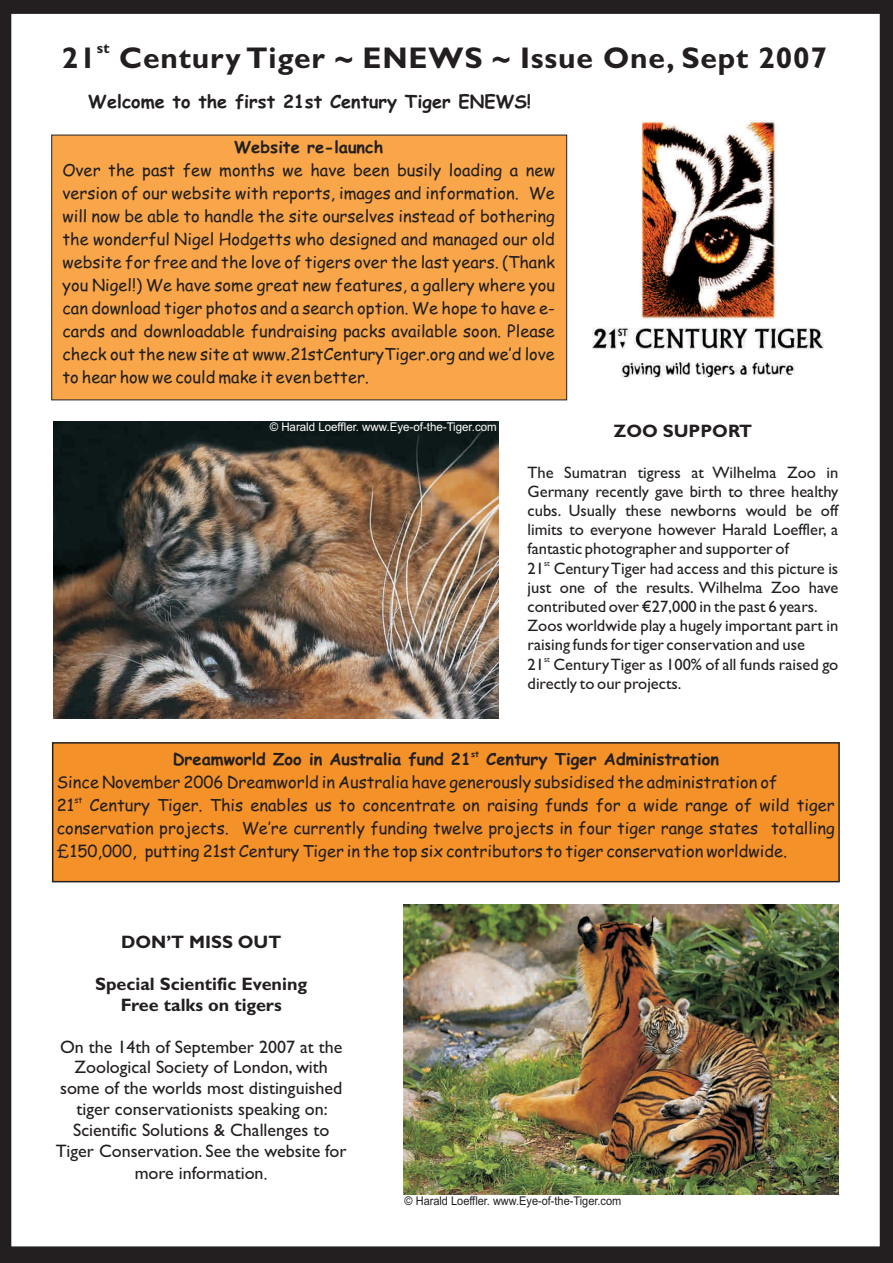
<style>
.page{position:relative;width:893px;height:1263px;background:#fff}
.page>*{position:absolute;margin:0;border:0;box-sizing:border-box;transform-origin:0 0}
.t1{font:700 30px "Gill Sans";letter-spacing:.03em;color:#231f20}
.t2{font:18px/21.1px "Gill Sans";color:#231f20;text-align:center}
.t3{font:700 18px/20.9px "Gill Sans";color:#231f20;text-align:center}
.t4{font:700 18px "Comic Sans MS";color:#231f20}
.t5{font:16.5px/23px "Comic Sans MS";color:#231f20;text-align:justify}
.t6{font:16.5px/19.2px "Gill Sans";color:#231f20}
.t7{font:700 16.5px "Comic Sans MS";color:#231f20}
.t8{font:700 15px "Gill Sans";color:#231f20}
.t9{font:12px "Arial";color:#231f20;scale:.91 1}
.t10{font:12px "Arial";color:#fff;scale:.96 1}
.t11{font:8.25px "Gill Sans";color:#231f20}
.t12{font:700 8.25px "Comic Sans MS";color:#231f20}
.t13{font:8.25px "Comic Sans MS";color:#231f20}
.s1{font-family:"Comic Sans MS";font-size:16.5px}
</style>
<div class="page">
<img style="left:0;top:0;width:893px;height:1263px">
<p class="t8" style="left:97px;top:43px;width:14px">st</p>
<h1 class="t1" style="left:62px;top:48px;width:767px">21 Century Tiger ~ ENEWS ~ Issue One, Sept 2007</h1>
<p class="t4" style="left:88px;top:94px;width:444px">Welcome to the first 21st Century Tiger ENEWS!</p>
<p class="t7" style="left:234px;top:140px;width:151px">Website re-launch</p>
<p class="t5" style="left:62px;top:161px;width:494px">Over the past few months we have been busily loading a new version of our website with reports, images and information. We will now be able to handle the site ourselves instead of bothering the wonderful Nigel Hodgetts who designed and managed our old website for free and the love of tigers over the last years. (Thank you Nigel!) We have some great new features, a gallery where you can download tiger photos and a search option. We hope to have e&shy;cards and downloadable fundraising packs available soon. Please check out the new site at www.21stCenturyTiger.org and we’d love to hear how we could make it even better.</p>
<p class="t10" style="left:270px;top:422px;width:238px">© Harald Loeffler. www.Eye-of-the-Tiger.com</p>
<p class="t3" style="left:614px;top:423px;width:140px">ZOO SUPPORT</p>
<p class="t6" style="left:528px;top:464px;width:312px;text-align:justify">The Sumatran tigress at Wilhelma Zoo in Germany recently gave birth to three healthy cubs. Usually these newborns would be off limits to everyone however Harald Loeffler, a fantastic photographer and supporter of</p>
<p class="t11" style="left:544px;top:560px;width:7px">st</p>
<p class="t6" style="left:528px;top:560px;width:312px">21 Century Tiger had access and this picture is just one of the results. Wilhelma Zoo have contributed over €27,000 in the past 6 years.<br>Zoos worldwide play a hugely important part in raising funds for tiger conservation and use</p>
<p class="t11" style="left:544px;top:656px;width:7px">st</p>
<p class="t6" style="left:528px;top:657px;width:312px">21 Century Tiger as 100% of all funds raised go directly to our projects.</p>
<p class="t12" style="left:471px;top:750px;width:9px">st</p>
<p class="t7" style="left:173px;top:752px;width:548px">Dreamworld Zoo in Australia fund 21 Century Tiger Administration</p>
<p class="t5" style="left:57px;top:772px;width:722px">Since November 2006 Dreamworld in Australia have generously subsidised the administration of</p>
<p class="t13" style="left:74px;top:796px;width:9px">st</p>
<p class="t5" style="left:57px;top:795px;width:780px">21 Century Tiger. This enables us to concentrate on raising funds for a wide range of wild tiger conservation projects. We’re currently funding twelve projects in four tiger range states totalling £150,000, putting 21st Century Tiger in the top six contributors to tiger conservation worldwide.</p>
<p class="t3" style="left:121px;top:934px;width:162px">DON’T MISS OUT</p>
<p class="t3" style="left:95px;top:975px;width:214px">Special Scientific Evening<br>Free talks on tigers</p>
<p class="t2" style="left:56px;top:1038px;width:292px">On the 14th of September 2007 at the Zoological Society of London, with some of the worlds most distinguished tiger conservationists speaking on:<br>Scientific Solutions &amp; Challenges to Tiger Conservation. See the website for more information<span class="s1">.</span></p>
<p class="t9" style="left:405px;top:1196px;width:240px">© Harald Loeffler. www.Eye-of-the-Tiger.com</p>
</div>
